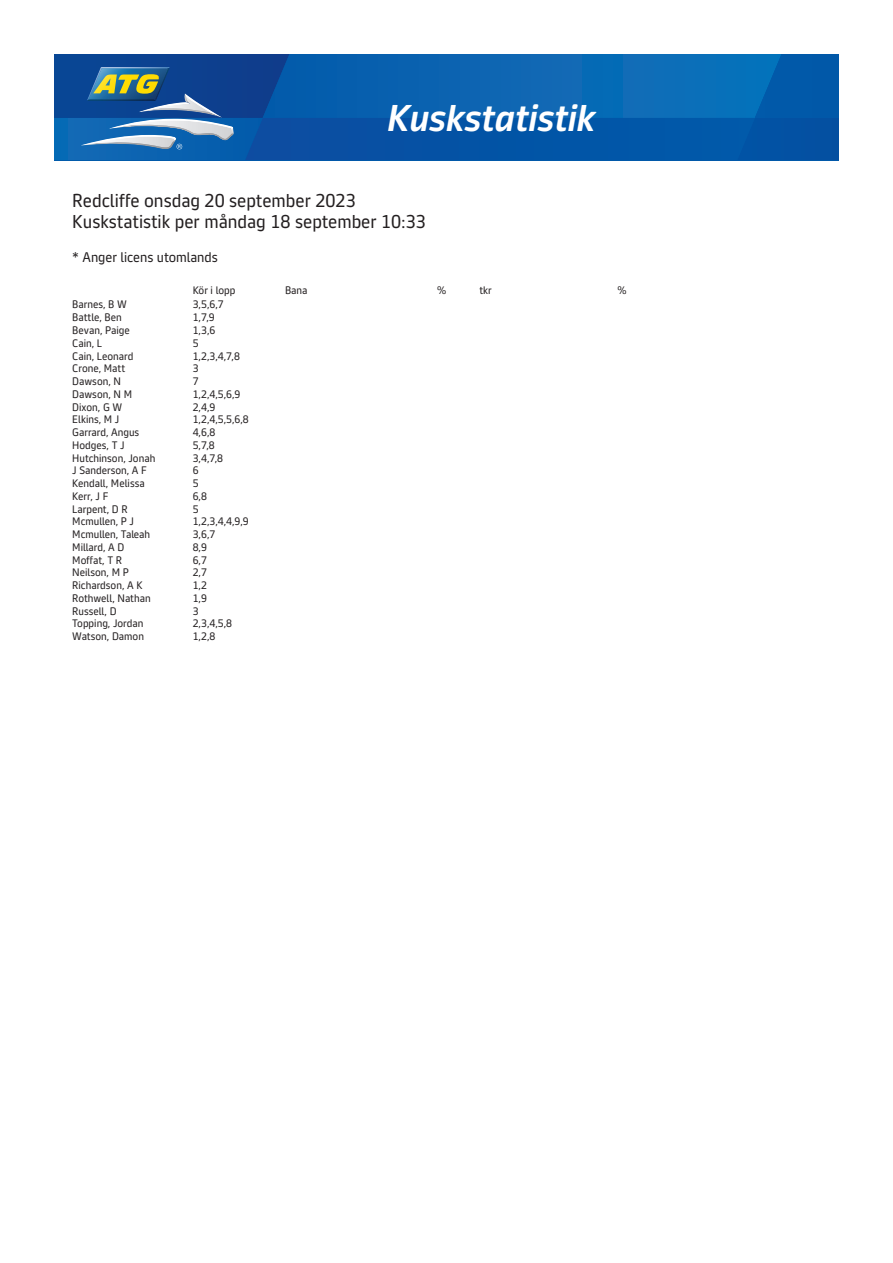
<style>
.page{position:relative;width:893px;height:1263px;background:#fff}
.page>*{position:absolute;margin:0;border:0;box-sizing:border-box;transform-origin:0 0}
.t1{font:italic 700 36px "ATG Text";color:#fff}
.t2{font:18px/21.6px "ATG Text";color:#231f20}
.t3{font:13.5px "ATG Text";color:#231f20}
.t4{font:10.5px "ATG Text";color:#231f20}
</style>
<div class="page">
<svg style="left:54px;top:54px;width:785px;height:106px;background:#105ea8"></svg>
<h1 class="t1" style="left:387px;top:100px;width:210px">Kuskstatistik</h1>
<h2 class="t2" style="left:72px;top:190px;width:355px">Redcliffe onsdag 20 september 2023<br>Kuskstatistik per måndag 18 september 10:33</h2>
<p class="t3" style="left:72px;top:250px;width:147px">* Anger licens utomlands</p>
<p class="t4" style="left:193px;top:285px;width:44px">Kör i lopp</p>
<p class="t4" style="left:285px;top:285px;width:24px">Bana</p>
<p class="t4" style="left:437px;top:285px;width:11px">%</p>
<p class="t4" style="left:479px;top:285px;width:14px">tkr</p>
<p class="t4" style="left:618px;top:285px;width:11px">%</p>
<p class="t4" style="left:72px;top:299px;width:56px">Barnes, B W</p>
<p class="t4" style="left:193px;top:299px;width:32px">3,5,6,7</p>
<p class="t4" style="left:72px;top:312px;width:51px">Battle, Ben</p>
<p class="t4" style="left:193px;top:312px;width:24px">1,7,9</p>
<p class="t4" style="left:72px;top:325px;width:59px">Bevan, Paige</p>
<p class="t4" style="left:193px;top:325px;width:24px">1,3,6</p>
<p class="t4" style="left:72px;top:338px;width:31px">Cain, L</p>
<p class="t4" style="left:193px;top:338px;width:7px">5</p>
<p class="t4" style="left:72px;top:350px;width:63px">Cain, Leonard</p>
<p class="t4" style="left:193px;top:350px;width:49px">1,2,3,4,7,8</p>
<p class="t4" style="left:72px;top:363px;width:54px">Crone, Matt</p>
<p class="t4" style="left:193px;top:363px;width:7px">3</p>
<p class="t4" style="left:72px;top:376px;width:50px">Dawson, N</p>
<p class="t4" style="left:193px;top:376px;width:7px">7</p>
<p class="t4" style="left:72px;top:389px;width:61px">Dawson, N M</p>
<p class="t4" style="left:193px;top:389px;width:49px">1,2,4,5,6,9</p>
<p class="t4" style="left:72px;top:401px;width:51px">Dixon, G W</p>
<p class="t4" style="left:193px;top:401px;width:24px">2,4,9</p>
<p class="t4" style="left:72px;top:414px;width:49px">Elkins, M J</p>
<p class="t4" style="left:193px;top:414px;width:58px">1,2,4,5,5,6,8</p>
<p class="t4" style="left:72px;top:427px;width:69px">Garrard, Angus</p>
<p class="t4" style="left:193px;top:427px;width:24px">4,6,8</p>
<p class="t4" style="left:72px;top:440px;width:54px">Hodges, T J</p>
<p class="t4" style="left:193px;top:440px;width:24px">5,7,8</p>
<p class="t4" style="left:72px;top:452px;width:85px">Hutchinson, Jonah</p>
<p class="t4" style="left:193px;top:452px;width:32px">3,4,7,8</p>
<p class="t4" style="left:72px;top:465px;width:76px">J Sanderson, A F</p>
<p class="t4" style="left:193px;top:465px;width:7px">6</p>
<p class="t4" style="left:72px;top:478px;width:74px">Kendall, Melissa</p>
<p class="t4" style="left:193px;top:478px;width:7px">5</p>
<p class="t4" style="left:72px;top:491px;width:38px">Kerr, J F</p>
<p class="t4" style="left:193px;top:491px;width:16px">6,8</p>
<p class="t4" style="left:72px;top:503px;width:57px">Larpent, D R</p>
<p class="t4" style="left:193px;top:503px;width:7px">5</p>
<p class="t4" style="left:72px;top:516px;width:63px">Mcmullen, P J</p>
<p class="t4" style="left:193px;top:516px;width:58px">1,2,3,4,4,9,9</p>
<p class="t4" style="left:72px;top:529px;width:79px">Mcmullen, Taleah</p>
<p class="t4" style="left:193px;top:529px;width:24px">3,6,7</p>
<p class="t4" style="left:72px;top:542px;width:54px">Millard, A D</p>
<p class="t4" style="left:193px;top:542px;width:16px">8,9</p>
<p class="t4" style="left:72px;top:554px;width:51px">Moffat, T R</p>
<p class="t4" style="left:193px;top:554px;width:16px">6,7</p>
<p class="t4" style="left:72px;top:567px;width:58px">Neilson, M P</p>
<p class="t4" style="left:193px;top:567px;width:16px">2,7</p>
<p class="t4" style="left:72px;top:580px;width:72px">Richardson, A K</p>
<p class="t4" style="left:193px;top:580px;width:16px">1,2</p>
<p class="t4" style="left:72px;top:593px;width:80px">Rothwell, Nathan</p>
<p class="t4" style="left:193px;top:593px;width:16px">1,9</p>
<p class="t4" style="left:72px;top:605px;width:46px">Russell, D</p>
<p class="t4" style="left:193px;top:605px;width:7px">3</p>
<p class="t4" style="left:72px;top:618px;width:73px">Topping, Jordan</p>
<p class="t4" style="left:193px;top:618px;width:41px">2,3,4,5,8</p>
<p class="t4" style="left:72px;top:631px;width:73px">Watson, Damon</p>
<p class="t4" style="left:193px;top:631px;width:24px">1,2,8</p>
</div>
